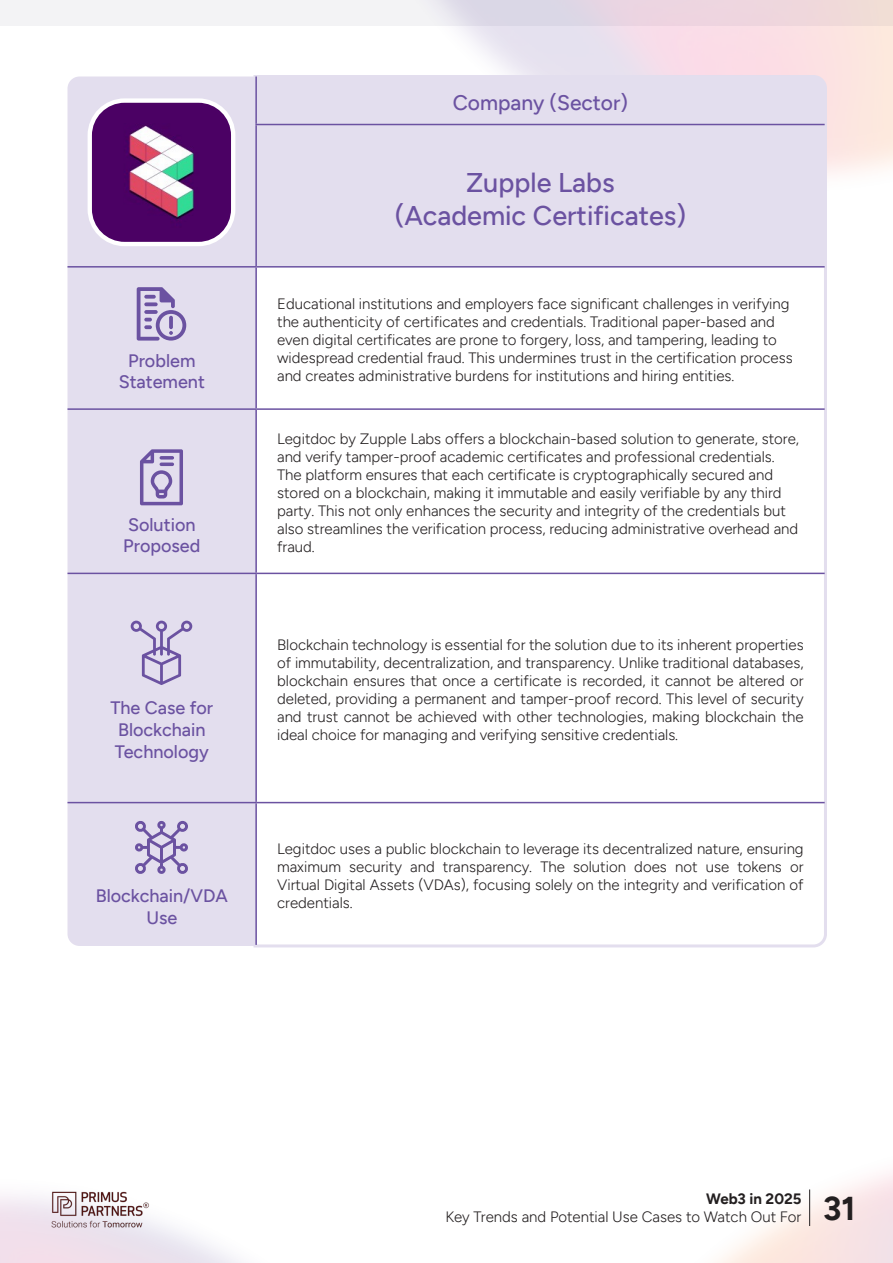
<style>
.page{position:relative;width:893px;height:1263px;background:#fff}
.page>*{position:absolute;margin:0;border:0;box-sizing:border-box;transform-origin:0 0}
.t1{font:500 27px "Oak Sans";color:#6b52a1}
.Bold_Body{font:500 21px "Oak Sans";color:#6b52a1}
.Bold_Body-2{font:500 18px/21.6px "Oak Sans";color:#6b52a1}
.Body{font:500 18px/21.6px "Oak Sans";color:#6b52a1;text-align:center}
.Table_Body_Text{font:300 15px/18px "Oak Sans";color:#231f20}
.s1{font-weight:700}
.s2{font-weight:700;font-size:33px}
</style>
<div class="page">
<svg style="left:0;top:0;width:893px;height:25px"></svg>
<hr style="left:809px;top:1189px;width:1px;height:37px;background:#231f20">
<img style="left:35px;top:1187px;width:124px;height:50px">
<svg style="left:252px;top:74px;width:576px;height:874px"></svg>
<div style="left:68px;top:77px;width:187px;height:869px;background:#e3deee"></div>
<div style="left:257px;top:77px;width:568px;height:189px;background:#e3deee"></div>
<hr style="left:255px;top:77px;width:2px;height:47px;background:#6b52a1">
<hr style="left:255px;top:124px;width:570px;height:1px;background:#6b52a1">
<hr style="left:255px;top:125px;width:2px;height:141px;background:#6b52a1">
<hr style="left:68px;top:266px;width:188px;height:2px;background:#6b52a1">
<hr style="left:256px;top:266px;width:569px;height:2px;background:#6b52a1">
<hr style="left:255px;top:268px;width:2px;height:140px;background:#6b52a1">
<hr style="left:68px;top:408px;width:188px;height:2px;background:#6b52a1">
<hr style="left:256px;top:408px;width:569px;height:2px;background:#6b52a1">
<hr style="left:255px;top:410px;width:2px;height:163px;background:#6b52a1">
<hr style="left:68px;top:573px;width:188px;height:1px;background:#6b52a1">
<hr style="left:256px;top:573px;width:569px;height:1px;background:#6b52a1">
<hr style="left:255px;top:574px;width:2px;height:228px;background:#6b52a1">
<hr style="left:68px;top:802px;width:188px;height:1px;background:#6b52a1">
<hr style="left:256px;top:802px;width:569px;height:1px;background:#6b52a1">
<hr style="left:255px;top:803px;width:2px;height:142px;background:#6b52a1">
<img style="left:90px;top:101px;width:143px;height:143px">
<div style="left:88px;top:98px;width:147px;height:148px;border:4px solid #fff;border-radius:35px"></div>
<svg style="left:137px;top:287px;width:49px;height:54px;background:#b2a5ce"></svg>
<svg style="left:140px;top:449px;width:43px;height:56px;background:#b0a3cd"></svg>
<svg style="left:131px;top:817px;width:61px;height:60px;background:#c1b7d8"></svg>
<svg style="left:131px;top:621px;width:61px;height:64px;background:#c6bcdb"></svg>
<p class="Body" style="left:119px;top:349px;width:88px">Problem<br>Statement</p>
<p class="Body" style="left:123px;top:514px;width:79px;text-align:left">Solution<br>Proposed</p>
<p class="Bold_Body-2" style="left:110px;top:697px;width:104px">The Case for<br>Blockchain<br>Technology</p>
<p class="Bold_Body-2" style="left:96px;top:885px;width:134px;text-align:center">Blockchain/VDA<br>Use</p>
<p class="Bold_Body" style="left:453px;top:91px;width:177px">Company (Sector)</p>
<p class="t1" style="left:466px;top:167px;width:150px">Zupple Labs</p>
<p class="t1" style="left:395px;top:200px;width:293px">(Academic Certificates)</p>
<p class="Table_Body_Text" style="left:277px;top:295px;width:517px">Educational institutions and employers face significant challenges in verifying the authenticity of certificates and credentials. Traditional paper-based and even digital certificates are prone to forgery, loss, and tampering, leading to widespread credential fraud. This undermines trust in the certification process and creates administrative burdens for institutions and hiring entities.</p>
<p class="Table_Body_Text" style="left:277px;top:430px;width:523px">Legitdoc by Zupple Labs offers a blockchain-based solution to generate, store, and verify tamper-proof academic certificates and professional credentials.<br>The platform ensures that each certificate is cryptographically secured and stored on a blockchain, making it immutable and easily verifiable by any third party. This not only enhances the security and integrity of the credentials but also streamlines the verification process, reducing administrative overhead and fraud.</p>
<p class="Table_Body_Text" style="left:277px;top:636px;width:528px;text-align:justify">Blockchain technology is essential for the solution due to its inherent properties of immutability, decentralization, and transparency. Unlike traditional databases, blockchain ensures that once a certificate is recorded, it cannot be altered or deleted, providing a permanent and tamper-proof record. This level of security and trust cannot be achieved with other technologies, making blockchain the ideal choice for managing and verifying sensitive credentials.</p>
<p class="Table_Body_Text" style="left:277px;top:840px;width:528px;text-align:justify">Legitdoc uses a public blockchain to leverage its decentralized nature, ensuring maximum security and transparency. The solution does not use tokens or Virtual Digital Assets (VDAs), focusing solely on the integrity and verification of credentials.</p>
<p class="Table_Body_Text" style="left:445px;top:1189px;width:412px;text-indent:261px"><span class="s1">Web3 in 2025<br></span>Key Trends and Potential Use Cases to Watch Out For <span class="s2">31</span></p>
</div>
